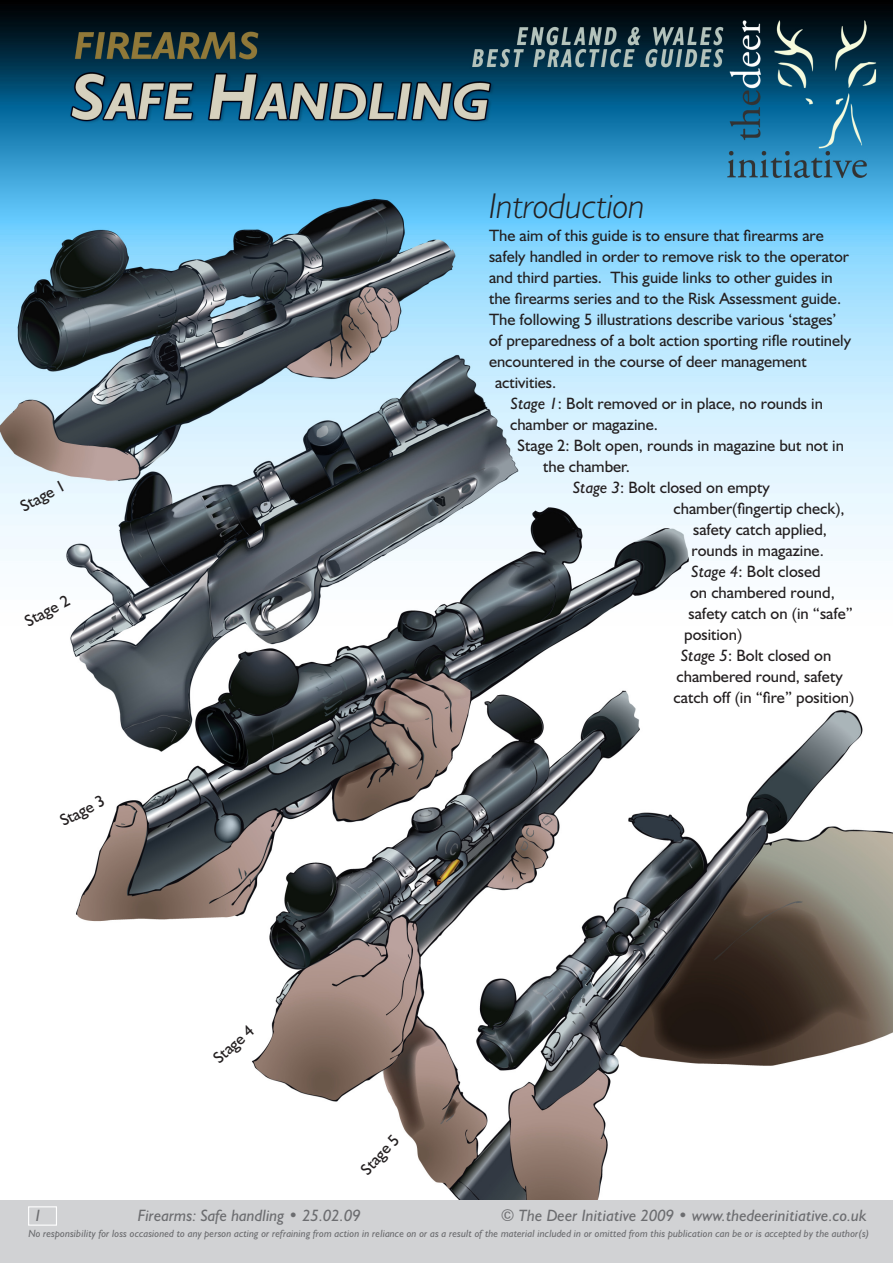
<style>
.page{position:relative;width:893px;height:1263px;background:#fff}
.page>*{position:absolute;margin:0;border:0;box-sizing:border-box;transform-origin:0 0}
.headerMin{font:italic 300 36px "Humanist 521 BT";letter-spacing:-.005em;color:#231f20}
.t1{font:16.5px/21px "Humanist 521 BT";color:#231f20}
.captionPage{font:italic 16.5px "Humanist 521 BT";color:#6c6d70}
.captionPage-2{font:italic 10.5px "Humanist 521 BT";letter-spacing:.005em;color:#6c6d70}
.s1{font-style:italic}
</style>
<div class="page">
<img style="left:0;top:0;width:893px;height:1201px">
<div style="left:0;top:1201px;width:893px;height:62px;background:#d1d2d4"></div>
<div style="left:28px;top:1206px;width:29px;height:20px;border:1px solid #fff"></div>
<p class="t1" style="left:17px;top:497px;width:49px;rotate:-27deg">Stage 1</p>
<p class="t1" style="left:21px;top:612px;width:49px;rotate:-27deg">Stage 2</p>
<p class="t1" style="left:56px;top:812px;width:49px;rotate:-27deg">Stage 3</p>
<p class="headerMin" style="left:489px;top:184px;width:157px">Introduction</p>
<p class="t1" style="left:489px;top:224px;width:336px">The aim of this guide is to ensure that firearms are</p>
<p class="t1" style="left:489px;top:245px;width:362px">safely handled in order to remove risk to the operator</p>
<p class="t1" style="left:489px;top:266px;width:345px">and third parties. This guide links to other guides in</p>
<p class="t1" style="left:489px;top:287px;width:354px">the firearms series and to the Risk Assessment guide.</p>
<p class="t1" style="left:489px;top:308px;width:349px">The following 5 illustrations describe various ‘stages’</p>
<p class="t1" style="left:489px;top:329px;width:363px">of preparedness of a bolt action sporting rifle routinely</p>
<p class="t1" style="left:489px;top:350px;width:319px">encountered in the course of deer management</p>
<p class="t1" style="left:495px;top:371px;width:63px">activities.</p>
<p class="t1" style="left:510px;top:392px;width:314px"><span class="s1">Stage 1</span> : Bolt removed or in place, no rounds in chamber or magazine.</p>
<p class="t1" style="left:543px;top:434px;width:302px;text-indent:-26px">Stage 2: Bolt open, rounds in magazine but not in the chamber.</p>
<p class="t1" style="left:573px;top:476px;width:198px"><span class="s1">Stage 3</span>: Bolt closed on empty</p>
<p class="t1" style="left:674px;top:497px;width:173px">chamber(fingertip check),</p>
<p class="t1" style="left:693px;top:518px;width:135px">safety catch applied,</p>
<p class="t1" style="left:692px;top:539px;width:134px">rounds in magazine.</p>
<p class="t1" style="left:692px;top:560px;width:130px"><span class="s1">Stage 4</span>: Bolt closed</p>
<p class="t1" style="left:690px;top:581px;width:146px">on chambered round,</p>
<p class="t1" style="left:689px;top:602px;width:166px">safety catch on (in “safe”</p>
<p class="t1" style="left:684px;top:623px;width:60px">position)</p>
<p class="t1" style="left:674px;top:644px;width:182px;text-indent:8px"><span class="s1">Stage 5</span>: Bolt closed on chambered round, safety catch off (in “fire” position)</p>
<p class="t1" style="left:209px;top:1052px;width:49px;rotate:-42deg">Stage 4</p>
<p class="t1" style="left:356px;top:1164px;width:49px;rotate:-47deg">Stage 5</p>
<p class="captionPage" style="left:138px;top:1205px;width:224px">Firearms: Safe handling • 25.02.09</p>
<p class="captionPage" style="left:501px;top:1205px;width:367px">© The Deer Initiative 2009 • www.thedeerinitiative.co.uk</p>
<p class="captionPage-2" style="left:28px;top:1227px;width:843px">No responsibility for loss occasioned to any person acting or refraining from action in reliance on or as a result of the material included in or omitted from this publication can be or is accepted by the author(s)</p>
</div>
